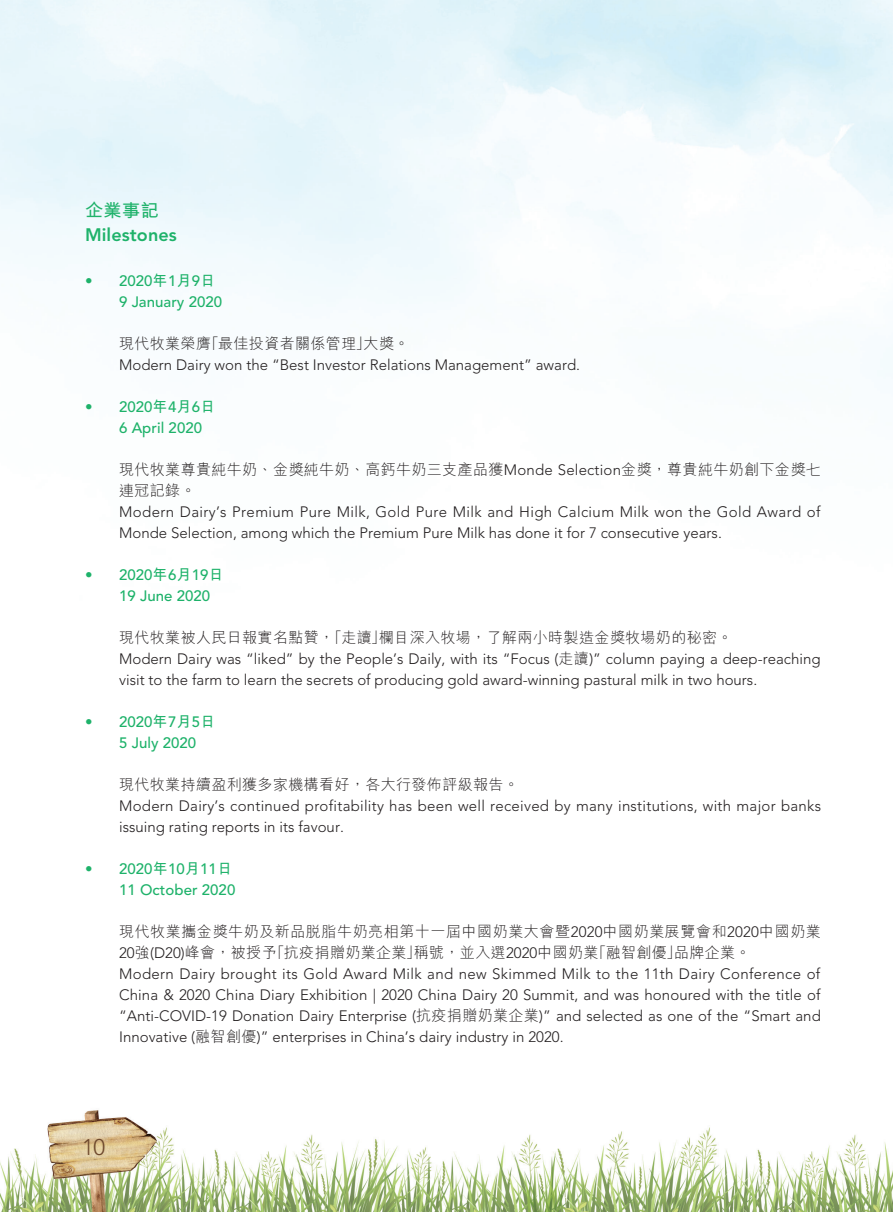
<style>
.page{position:relative;width:893px;height:1212px;background:#fff}
.page>*{position:absolute;margin:0;border:0;box-sizing:border-box;transform-origin:0 0}
.t1{font:300 22.5px "Avenir LT Std";color:#6d482c}
.t2{font:800 18px "Avenir LT Std";letter-spacing:.005em;color:#1eb26a}
.t3{font:700 18px "M Hei HK";color:#1eb26a}
.t4{font:300 15px/21px "Avenir LT Std";color:#231f20}
.t5{font:300 15px/21px "M Hei HK";letter-spacing:.025em;color:#231f20}
.t6{font:300 15px/21px "Avenir LT Std";letter-spacing:.02em;color:#231f20}
.t7{font:500 15px/21px "Avenir LT Std";letter-spacing:.005em;color:#1eb26a}
.s1{font-family:"M Hei HK";font-weight:700}
.s2{font-family:"Avenir LT Std"}
.s3{font-family:"M Hei HK"}
</style>
<div class="page">
<img style="left:0;top:0;width:893px;height:1212px">
<p class="t3" style="left:85px;top:197px;width:75px">企業事記</p>
<p class="t2" style="left:85px;top:224px;width:93px">Milestones</p>
<p class="t7" style="left:119px;top:271px;width:105px;text-indent:-34px">• 2020<span class="s1">年</span>1<span class="s1">月</span>9<span class="s1">日<br></span>9 January 2020</p>
<p class="t5" style="left:119px;top:333px;width:292px">現代牧業榮膺「最佳投資者關係管理」大獎。</p>
<p class="t4" style="left:119px;top:354px;width:462px">Modern Dairy won the “Best Investor Relations Management” award.</p>
<p class="t7" style="left:119px;top:397px;width:98px;text-indent:-34px">• 2020<span class="s1">年</span>4<span class="s1">月</span>6<span class="s1">日<br></span>6 April 2020</p>
<p class="t5" style="left:119px;top:459px;width:703px">現代牧業尊貴純牛奶、金獎純牛奶、高鈣牛奶三支產品獲<span class="s2">Monde Selection</span>金獎，尊貴純牛奶創下金獎七連冠記錄。</p>
<p class="t4" style="left:119px;top:501px;width:703px">Modern Dairy’s Premium Pure Milk, Gold Pure Milk and High Calcium Milk won the Gold Award of<br>Monde Selection, among which the Premium Pure Milk has done it for 7 consecutive years.</p>
<p class="t7" style="left:119px;top:565px;width:106px;text-indent:-34px">• 2020<span class="s1">年</span>6<span class="s1">月</span>19<span class="s1">日<br></span>19 June 2020</p>
<p class="t5" style="left:119px;top:627px;width:615px">現代牧業被人民日報實名點贊，「走讀」欄目深入牧場，了解兩小時製造金獎牧場奶的秘密。</p>
<p class="t4" style="left:119px;top:648px;width:703px">Modern Dairy was “liked” by the People’s Daily, with its “Focus (<span class="s3">走讀</span>)” column paying a deep-reaching visit to the farm to learn the secrets of producing gold award-winning pastural milk in two hours.</p>
<p class="t7" style="left:119px;top:712px;width:98px;text-indent:-34px">• 2020<span class="s1">年</span>7<span class="s1">月</span>5<span class="s1">日<br></span>5 July 2020</p>
<p class="t5" style="left:119px;top:774px;width:401px">現代牧業持續盈利獲多家機構看好，各大行發佈評級報告。</p>
<p class="t6" style="left:119px;top:795px;width:703px">Modern Dairy’s continued profitability has been well received by many institutions, with major banks issuing rating reports in its favour.</p>
<p class="t7" style="left:85px;top:859px;width:152px;text-align:right">• 2020<span class="s1">年</span>10<span class="s1">月</span>11<span class="s1">日<br></span>11 October 2020</p>
<p class="t5" style="left:119px;top:921px;width:703px">現代牧業攜金獎牛奶及新品脫脂牛奶亮相第十一屆中國奶業大會暨<span class="s2">2020</span>中國奶業展覽會和<span class="s2">2020</span>中國奶業<br><span class="s2">20</span>強<span class="s2">(D20)</span>峰會，被授予「抗疫捐贈奶業企業」稱號，並入選<span class="s2">2020</span>中國奶業「融智創優」品牌企業。</p>
<p class="t4" style="left:119px;top:963px;width:703px;text-align:justify">Modern Dairy brought its Gold Award Milk and new Skimmed Milk to the 11th Dairy Conference of China &amp; 2020 China Diary Exhibition | 2020 China Dairy 20 Summit, and was honoured with the title of “Anti-COVID-19 Donation Dairy Enterprise (<span class="s3">抗疫捐贈奶業企業</span>)” and selected as one of the “Smart and Innovative (<span class="s3">融智創優</span>)” enterprises in China’s dairy industry in 2020.</p>
<h1 class="t1" style="left:82px;top:1134px;width:24px">10</h1>
</div>
